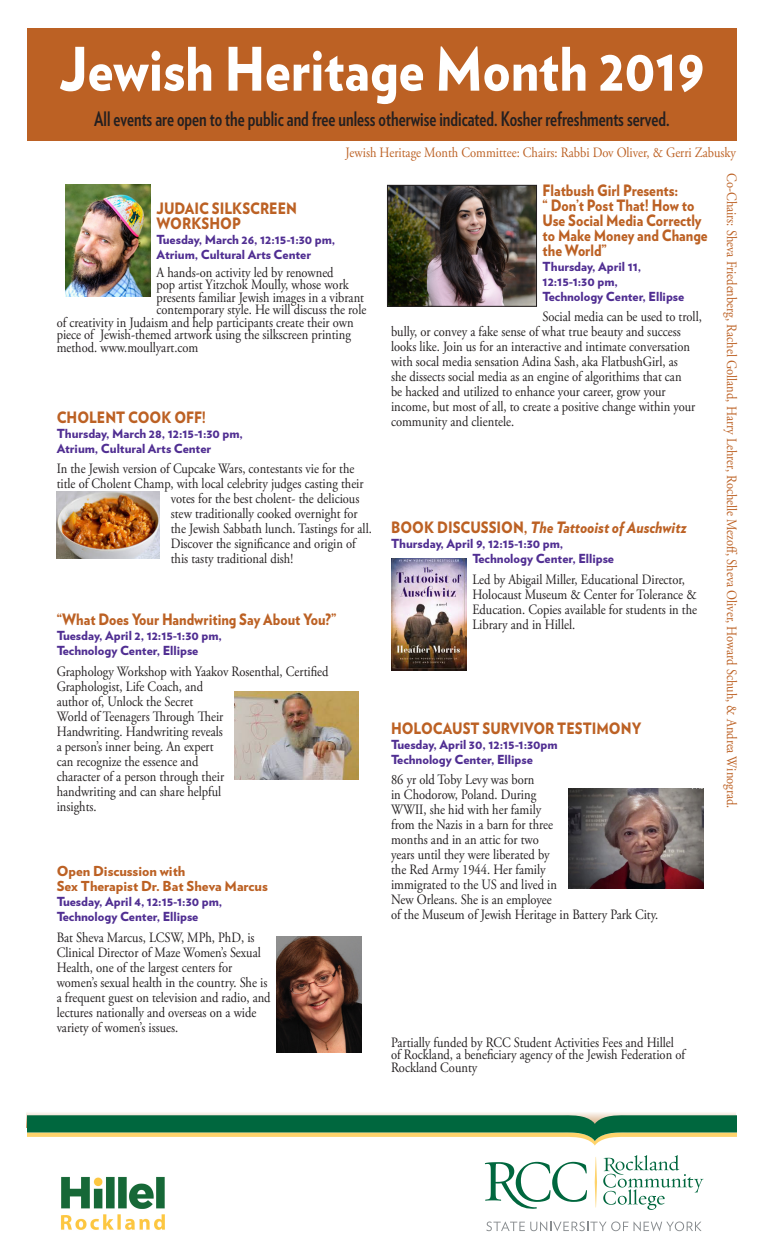
<style>
.page{position:relative;width:765px;height:1260px;background:#fff}
.page>*{position:absolute;margin:0;border:0;box-sizing:border-box;transform-origin:0 0}
.h1_HEADER{font:900 59.88px "Verlag";color:#fff;scale:.88 1}
.HEADER_2{font:700 20px "Verlag Condensed";color:#231f20;scale:.88 1}
.H2_Date_and_time{font:900 15.62px/15px "Verlag";color:#bc6124;scale:.88 1}
.H_NAME_OF_EVENT{font:900 15.62px "Verlag";color:#bc6124;scale:.88 1}
.H_NAME_OF_EVENT-2{font:italic 900 15.62px "Verlag";color:#bc6124;scale:.88 1}
.t1{font:14.25px/15px "Adobe Garamond Pro";color:#231f20;scale:.88 1}
.t2{font:14.25px "Adobe Garamond Pro";color:#bc6124;scale:.88 1}
.H2_Date_and_time-2{font:900 13.75px "Verlag";color:#bc6124}
.H2_Date_and_time-3{font:900 12.5px/15px "Verlag";color:#502e92}
.s1{font-style:normal}
</style>
<div class="page">
<div style="left:27px;top:1111px;width:709px;height:16px;background:#f8f1ea"></div>
<svg style="left:486px;top:1221px;width:142px;height:10px"></svg>
<svg style="left:634px;top:1221px;width:68px;height:10px"></svg>
<svg style="left:603px;top:1155px;width:101px;height:55px"></svg>
<svg style="left:485px;top:1162px;width:102px;height:47px"></svg>
<svg style="left:595px;top:1157px;width:2px;height:50px"></svg>
<div style="left:28px;top:28px;width:709px;height:112px;background:#bc6124"></div>
<img style="left:60px;top:1176px;width:105px;height:54px">
<svg style="left:27px;top:1115px;width:710px;height:31px"></svg>
<img style="left:569px;top:789px;width:135px;height:99px">
<img style="left:276px;top:937px;width:86px;height:115px">
<img style="left:65px;top:185px;width:86px;height:112px">
<img style="left:234px;top:691px;width:125px;height:88px">
<img style="left:391px;top:558px;width:76px;height:112px">
<img style="left:389px;top:187px;width:146px;height:118px">
<div style="left:387px;top:185px;width:150px;height:122px;border:1px solid #231f20"></div>
<img style="left:57px;top:491px;width:103px;height:67px">
<p class="h1_HEADER" style="left:59px;top:20px;width:735px">Jewish Heritage Month 2019</p>
<h2 class="HEADER_2" style="left:94px;top:104px;width:655px">All events are open to the public and free unless otherwise indicated. Kosher refreshments served.</h2>
<p class="t2" style="left:346px;top:144px;width:445px">Jewish Heritage Month Committee: Chairs: Rabbi Dov Oliver, &amp; Gerri Zabusky</p>
<p class="t2" style="left:740px;top:173px;width:723px;rotate:90deg">Co-Chairs: Sheva Friedenberg, Rachel Golland, Harry Lehrer, Rochelle Mezoff, Sheva Oliver, Howard Schuh, &amp; Andrea Winograd.</p>
<h2 class="H2_Date_and_time" style="left:543px;top:182px;width:156px">Flatbush Girl Presents:</h2>
<h2 class="H2_Date_and_time" style="left:543px;top:197px;width:189px">“ Don’t Post That! How to<br>Use Social Media Correctly to Make Money and Change the World”</h2>
<h2 class="H2_Date_and_time-3" style="left:543px;top:258px;width:100px">Thursday, April 11,</h2>
<h2 class="H2_Date_and_time-3" style="left:543px;top:273px;width:143px">12:15-1:30 pm,<br>Technology Center, Ellipse</h2>
<p class="t1" style="left:391px;top:310px;width:355px;text-indent:152px">Social media can be used to troll, bully, or convey a fake sense of what true beauty and success looks like. Join us for an interactive and intimate conversation with socal media sensation Adina Sash, aka FlatbushGirl, as<br>she dissects social media as an engine of algorithims that can<br>be hacked and utilized to enhance your career, grow your income, but most of all, to create a positive change within your community and clientele.</p>
<h2 class="H2_Date_and_time" style="left:157px;top:200px;width:161px">JUDAIC SILKSCREEN<br>WORKSHOP</h2>
<h2 class="H2_Date_and_time-3" style="left:157px;top:231px;width:180px">Tuesday, March 26, 12:15-1:30 pm,<br>Atrium, Cultural Arts Center</h2>
<p class="t1" style="left:157px;top:265px;width:203px">A hands-on activity led by renowned</p>
<p class="t1" style="left:157px;top:278px;width:220px">pop artist Yitzchok Moully, whose work</p>
<p class="t1" style="left:157px;top:290px;width:237px">presents familiar Jewish images in a vibrant</p>
<p class="t1" style="left:157px;top:303px;width:240px">contemporary style. He will discuss the role</p>
<p class="t1" style="left:57px;top:315px;width:339px">of creativity in Judaism and help participants create their own</p>
<p class="t1" style="left:57px;top:328px;width:336px">piece of Jewish-themed artwork using the silkscreen printing</p>
<p class="t1" style="left:57px;top:340px;width:163px">method. www.moullyart.com</p>
<h1 class="H_NAME_OF_EVENT" style="left:57px;top:404px;width:171px">CHOLENT COOK OFF!</h1>
<h2 class="H2_Date_and_time-3" style="left:57px;top:425px;width:188px">Thursday, March 28, 12:15-1:30 pm,<br>Atrium, Cultural Arts Center</h2>
<p class="t1" style="left:57px;top:462px;width:340px">In the Jewish version of Cupcake Wars, contestants vie for the</p>
<p class="t1" style="left:57px;top:477px;width:350px">title of Cholent Champ, with local celebrity judges casting their</p>
<p class="t1" style="left:171px;top:492px;width:216px">votes for the best cholent- the delicious</p>
<p class="t1" style="left:171px;top:507px;width:214px">stew traditionally cooked overnight for</p>
<p class="t1" style="left:171px;top:522px;width:230px">the Jewish Sabbath lunch. Tastings for all.</p>
<p class="t1" style="left:171px;top:537px;width:212px">Discover the significance and origin of</p>
<p class="t1" style="left:171px;top:552px;width:141px">this tasty traditional dish!</p>
<h1 class="H_NAME_OF_EVENT-2" style="left:391px;top:514px;width:337px"><span class="s1">BOOK DISCUSSION,</span> The Tattooist of Auschwitz</h1>
<h2 class="H2_Date_and_time-3" style="left:472px;top:535px;width:143px;text-indent:-81px">Thursday, April 9, 12:15-1:30 pm,<br>Technology Center, Ellipse</h2>
<p class="t1" style="left:472px;top:572px;width:257px">Led by Abigail Miller, Educational Director, Holocaust Museum &amp; Center for Tolerance &amp; Education. Copies available for students in the Library and in Hillel.</p>
<p class="H2_Date_and_time" style="left:57px;top:611px;width:319px">“What Does Your Handwriting Say About You?”</p>
<h2 class="H2_Date_and_time-3" style="left:57px;top:627px;width:167px">Tuesday, April 2, 12:15-1:30 pm,<br>Technology Center, Ellipse</h2>
<p class="t1" style="left:57px;top:664px;width:311px">Graphology Workshop with Yaakov Rosenthal, Certified<br>Graphologist, Life Coach, and<br>author of, Unlock the Secret<br>World of Teenagers Through Their<br>Handwriting. Handwriting reveals<br>a person’s inner being. An expert<br>can recognize the essence and<br>character of a person through their<br>handwriting and can share helpful<br>insights.</p>
<h1 class="H_NAME_OF_EVENT" style="left:391px;top:715px;width:286px">HOLOCAUST SURVIVOR TESTIMONY</h1>
<h2 class="H2_Date_and_time-3" style="left:391px;top:736px;width:168px">Tuesday, April 30, 12:15-1:30pm<br>Technology Center, Ellipse</h2>
<p class="t1" style="left:391px;top:773px;width:305px">86 yr old Toby Levy was born<br>in Chodorow, Poland. During<br>WWII, she hid with her family<br>from the Nazis in a barn for three<br>months and in an attic for two<br>years until they were liberated by<br>the Red Army 1944. Her family<br>immigrated to the US and lived in<br>New Orleans. She is an employee<br>of the Museum of Jewish Heritage in Battery Park City.</p>
<h2 class="H2_Date_and_time-2" style="left:57px;top:860px;width:130px">Open Discussion with</h2>
<h2 class="H2_Date_and_time-2" style="left:57px;top:875px;width:213px">Sex Therapist Dr. Bat Sheva Marcus</h2>
<h2 class="H2_Date_and_time-3" style="left:57px;top:894px;width:167px">Tuesday, April 4, 12:15-1:30 pm,<br>Technology Center, Ellipse</h2>
<p class="t1" style="left:57px;top:930px;width:245px">Bat Sheva Marcus, LCSW, MPh, PhD, is Clinical Director of Maze Women’s Sexual Health, one of the largest centers for women’s sexual health in the country. She is a frequent guest on television and radio, and lectures nationally and overseas on a wide variety of women’s issues.</p>
<p class="t1" style="left:391px;top:1036px;width:336px;line-height:12.5px">Partially funded by RCC Student Activities Fees and Hillel of Rockland, a beneficiary agency of the Jewish Federation of<br>Rockland County</p>
</div>
